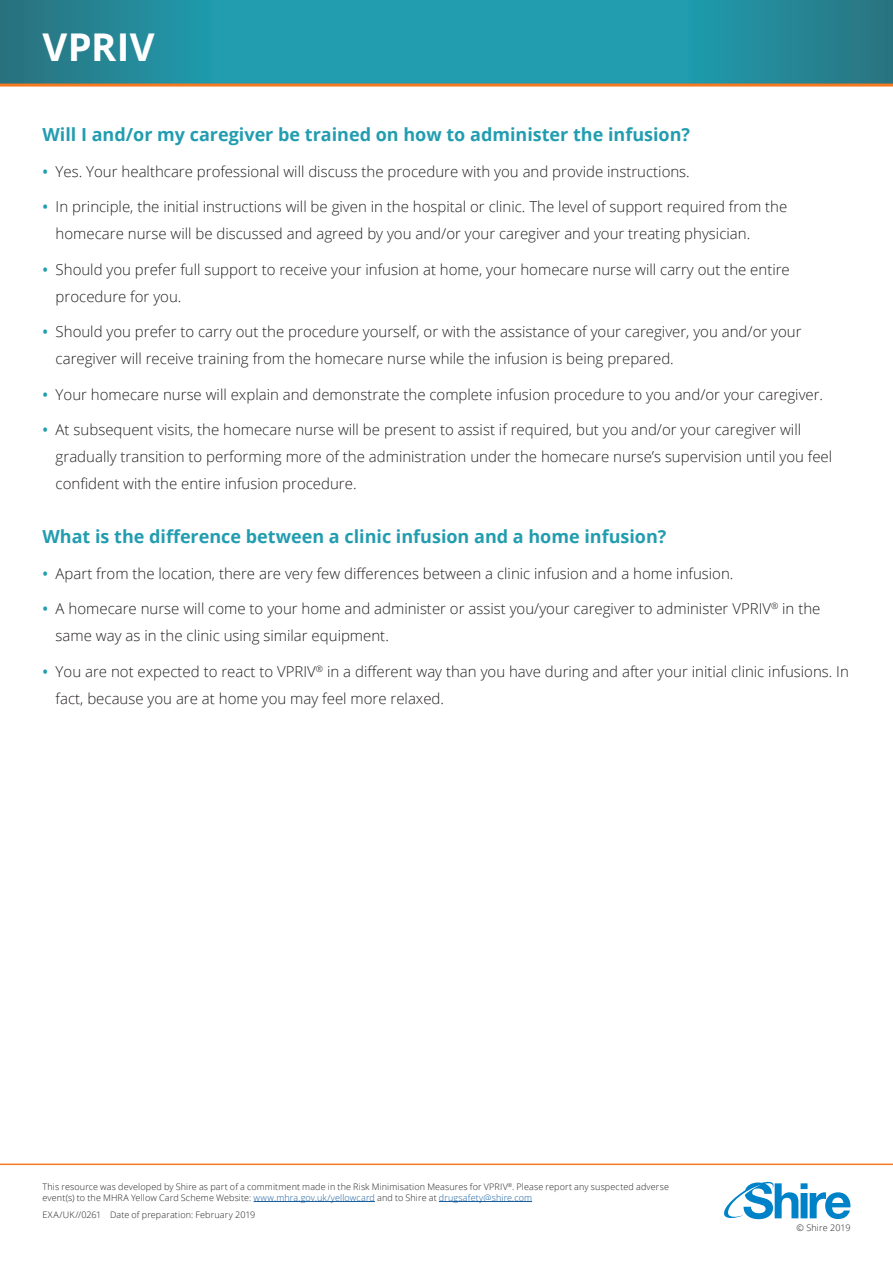
<style>
.page{position:relative;width:893px;height:1263px;background:#fff}
.page>*{position:absolute;margin:0;border:0;box-sizing:border-box;transform-origin:0 0}
.t1{font:700 38.25px "Open Sans";letter-spacing:.01em;color:#fff}
.Sub_Head_Turq{font:700 18px "Open Sans";color:#229db0}
.Body_Copy{font:300 15px/27px "Open Sans";color:#231f20}
.t2{font:300 9px/11.2px "Open Sans";letter-spacing:.015em;color:#231f20}
.s1{font-weight:600;color:#229db0}
.s2{color:#175d9e}
</style>
<div class="page">
<svg style="left:0;top:0;width:893px;height:84px;background:#2492a2"></svg>
<hr style="left:0;top:84px;width:893px;height:3px;background:#f47921">
<hr style="left:0;top:1163px;width:893px;height:2px;background:#f47921">
<svg style="left:724px;top:1182px;width:126px;height:37px"></svg>
<hr style="left:254px;top:1201px;width:121px;height:1px;background:#175d9e">
<hr style="left:439px;top:1201px;width:93px;height:1px;background:#175d9e">
<h1 class="t1" style="left:43px;top:20px;width:114px">VPRIV</h1>
<p class="Sub_Head_Turq" style="left:43px;top:122px;width:649px">Will I and/or my caregiver be trained on how to administer the infusion?</p>
<p class="Body_Copy" style="left:43px;top:157px;width:649px"><span class="s1">•</span> Yes. Your healthcare professional will discuss the procedure with you and provide instructions.</p>
<p class="Body_Copy" style="left:56px;top:193px;width:733px;text-indent:-13px"><span class="s1">•</span> In principle, the initial instructions will be given in the hospital or clinic. The level of support required from the homecare nurse will be discussed and agreed by you and/or your caregiver and your treating physician.</p>
<p class="Body_Copy" style="left:56px;top:256px;width:736px;text-indent:-13px"><span class="s1">•</span> Should you prefer full support to receive your infusion at home, your homecare nurse will carry out the entire procedure for you.</p>
<p class="Body_Copy" style="left:56px;top:318px;width:747px;text-indent:-13px"><span class="s1">•</span> Should you prefer to carry out the procedure yourself, or with the assistance of your caregiver, you and/or your caregiver will receive training from the homecare nurse while the infusion is being prepared.</p>
<p class="Body_Copy" style="left:43px;top:381px;width:782px"><span class="s1">•</span> Your homecare nurse will explain and demonstrate the complete infusion procedure to you and/or your caregiver.</p>
<p class="Body_Copy" style="left:56px;top:416px;width:778px;text-indent:-13px"><span class="s1">•</span> At subsequent visits, the homecare nurse will be present to assist if required, but you and/or your caregiver will gradually transition to performing more of the administration under the homecare nurse’s supervision until you feel confident with the entire infusion procedure.</p>
<p class="Sub_Head_Turq" style="left:43px;top:524px;width:625px">What is the difference between a clinic infusion and a home infusion?</p>
<p class="Body_Copy" style="left:43px;top:559px;width:692px"><span class="s1">•</span> Apart from the location, there are very few differences between a clinic infusion and a home infusion.</p>
<p class="Body_Copy" style="left:56px;top:595px;width:766px;text-indent:-13px"><span class="s1">•</span> A homecare nurse will come to your home and administer or assist you/your caregiver to administer VPRIV<sup>®</sup> in the same way as in the clinic using similar equipment.</p>
<p class="Body_Copy" style="left:56px;top:657px;width:795px;text-indent:-13px"><span class="s1">•</span> You are not expected to react to VPRIV<sup>®</sup> in a different way than you have during and after your initial clinic infusions. In fact, because you are at home you may feel more relaxed.</p>
<p class="t2" style="left:43px;top:1180px;width:628px">This resource was developed by Shire as part of a commitment made in the Risk Minimisation Measures for VPRIV<sup>®</sup>. Please report any suspected adverse event(s) to the MHRA Yellow Card Scheme Website: <span class="s2">www.mhra.gov.uk/yellowcard</span> and to Shire at <span class="s2">drugsafety@shire.com</span></p>
<p class="t2" style="left:43px;top:1209px;width:214px">EXA/UK//0261 Date of preparation: February 2019</p>
<p class="t2" style="left:796px;top:1222px;width:55px">© Shire 2019</p>
</div>
